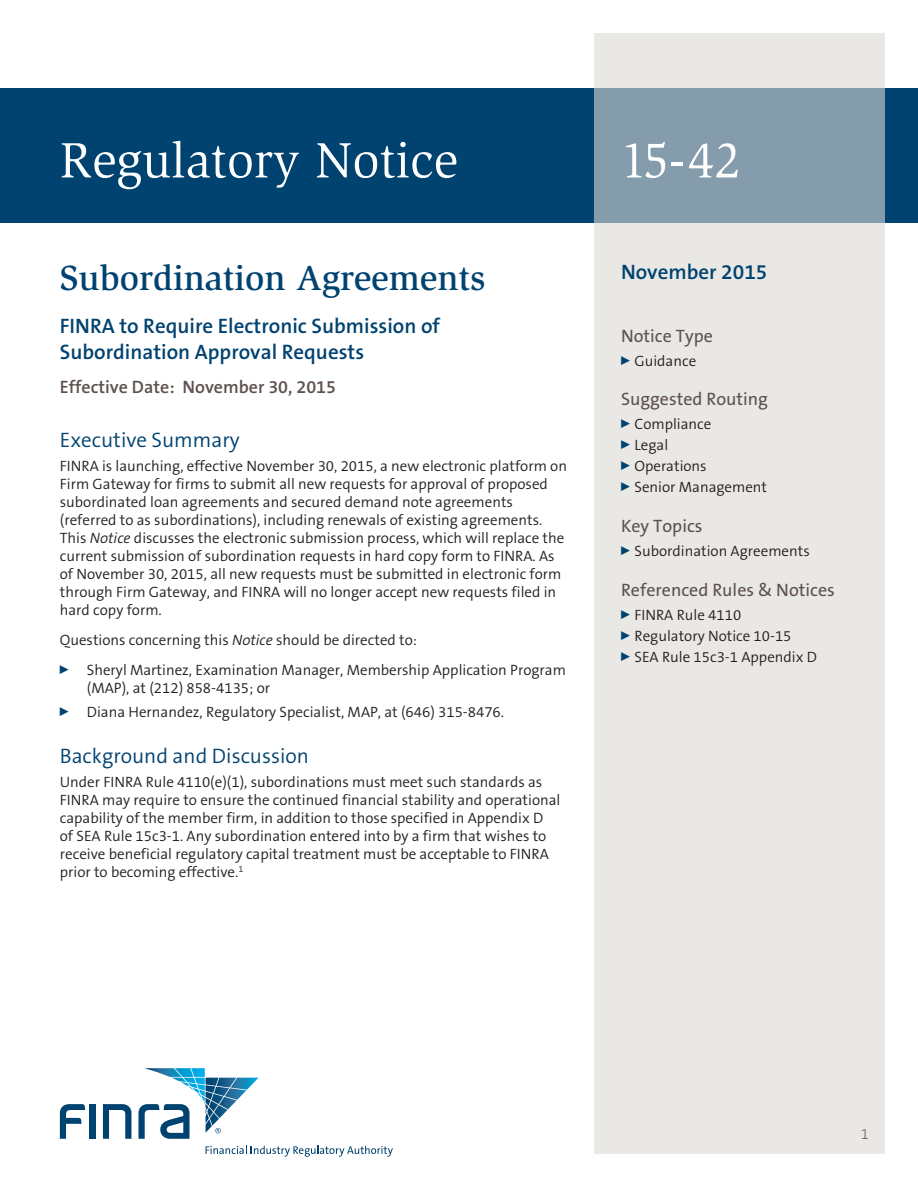
<style>
.page{position:relative;width:918px;height:1188px;background:#fff}
.page>*{position:absolute;margin:0;border:0;box-sizing:border-box;transform-origin:0 0}
.t1{font:51px "Slimbach LT";color:#fff}
.t2{font:500 36px "Slimbach LT";color:#004270}
.t3{font:600 21px/25.2px "The Sans B6";color:#004270}
.t4{font:300 21px "The Sans B4";color:#004270}
.t5{font:18px "The Sans B5 Plain";color:#5d514e}
.t6{font:600 18px "The Sans B6";color:#5d514e}
.t7{font:300 15px/18px "The Sans B4";color:#231f20}
.t8{font:200 15px "The Sans B2";color:#5d514e}
.s1{font-style:italic}
</style>
<div class="page">
<div style="left:0;top:88px;width:918px;height:135px;background:#004270"></div>
<svg style="left:594px;top:34px;width:290px;height:1120px;background:#dddede"></svg>
<div style="left:90px;top:1104px;width:6px;height:35px;background:#004270"></div>
<svg style="left:103px;top:1104px;width:28px;height:35px"></svg>
<svg style="left:60px;top:1104px;width:25px;height:35px"></svg>
<svg style="left:206px;top:1146px;width:187px;height:11px"></svg>
<svg style="left:138px;top:1068px;width:121px;height:71px"></svg>
<h1 class="t1" style="left:60px;top:131px;width:400px">Regulatory Notice</h1>
<h1 class="t1" style="left:621px;top:131px;width:122px">15-42</h1>
<h2 class="t2" style="left:60px;top:256px;width:427px">Subordination Agreements</h2>
<h3 class="t3" style="left:60px;top:314px;width:382px">FINRA to Require Electronic Submission of<br>Subordination Approval Requests</h3>
<p class="t6" style="left:60px;top:377px;width:278px">Effective Date: November 30, 2015</p>
<h3 class="t4" style="left:60px;top:428px;width:181px">Executive Summary</h3>
<p class="t7" style="left:60px;top:457px;width:509px">FINRA is launching, effective November 30, 2015, a new electronic platform on Firm Gateway for firms to submit all new requests for approval of proposed subordinated loan agreements and secured demand note agreements (referred to as subordinations), including renewals of existing agreements.<br>This <span class="s1">Notice</span> discusses the electronic submission process, which will replace the current submission of subordination requests in hard copy form to FINRA. As of November 30, 2015, all new requests must be submitted in electronic form through Firm Gateway, and FINRA will no longer accept new requests filed in hard copy form.</p>
<p class="t7" style="left:60px;top:625px;width:508px;line-height:30px">Questions concerning this <span class="s1">Notice</span> should be directed to:<br><sup>0</sup> Sheryl Martinez, Examination Manager, Membership Application Program</p>
<p class="t7" style="left:60px;top:676px;width:446px;line-height:24px;text-indent:27px">(MAP), at (212) 858-4135; or<br><sup>0</sup> Diana Hernandez, Regulatory Specialist, MAP, at (646) 315-8476.</p>
<h3 class="t4" style="left:60px;top:745px;width:251px">Background and Discussion</h3>
<p class="t7" style="left:60px;top:773px;width:502px">Under FINRA Rule 4110(e)(1), subordinations must meet such standards as FINRA may require to ensure the continued financial stability and operational capability of the member firm, in addition to those specified in Appendix D<br>of SEA Rule 15c3-1. Any subordination entered into by a firm that wishes to receive beneficial regulatory capital treatment must be acceptable to FINRA prior to becoming effective.<sup>1</sup></p>
<h3 class="t3" style="left:621px;top:260px;width:148px">November 2015</h3>
<p class="t5" style="left:621px;top:326px;width:93px">Notice Type</p>
<p class="t7" style="left:621px;top:352px;width:77px"><sup>0</sup> Guidance</p>
<p class="t5" style="left:621px;top:390px;width:149px">Suggested Routing</p>
<p class="t7" style="left:621px;top:414px;width:148px;line-height:21px"><sup>0</sup> Compliance<br><sup>0</sup> Legal<br><sup>0</sup> Operations<br><sup>0</sup> Senior Management</p>
<p class="t5" style="left:621px;top:516px;width:83px">Key Topics</p>
<p class="t7" style="left:621px;top:542px;width:190px"><sup>0</sup> Subordination Agreements</p>
<p class="t5" style="left:621px;top:580px;width:215px">Referenced Rules &amp; Notices</p>
<p class="t7" style="left:621px;top:605px;width:198px;line-height:21px"><sup>0</sup> FINRA Rule 4110<br><sup>0</sup> Regulatory Notice 10-15<br><sup>0</sup> SEA Rule 15c3-1 Appendix D</p>
<p class="t8" style="left:861px;top:1126px;width:10px">1</p>
</div>
